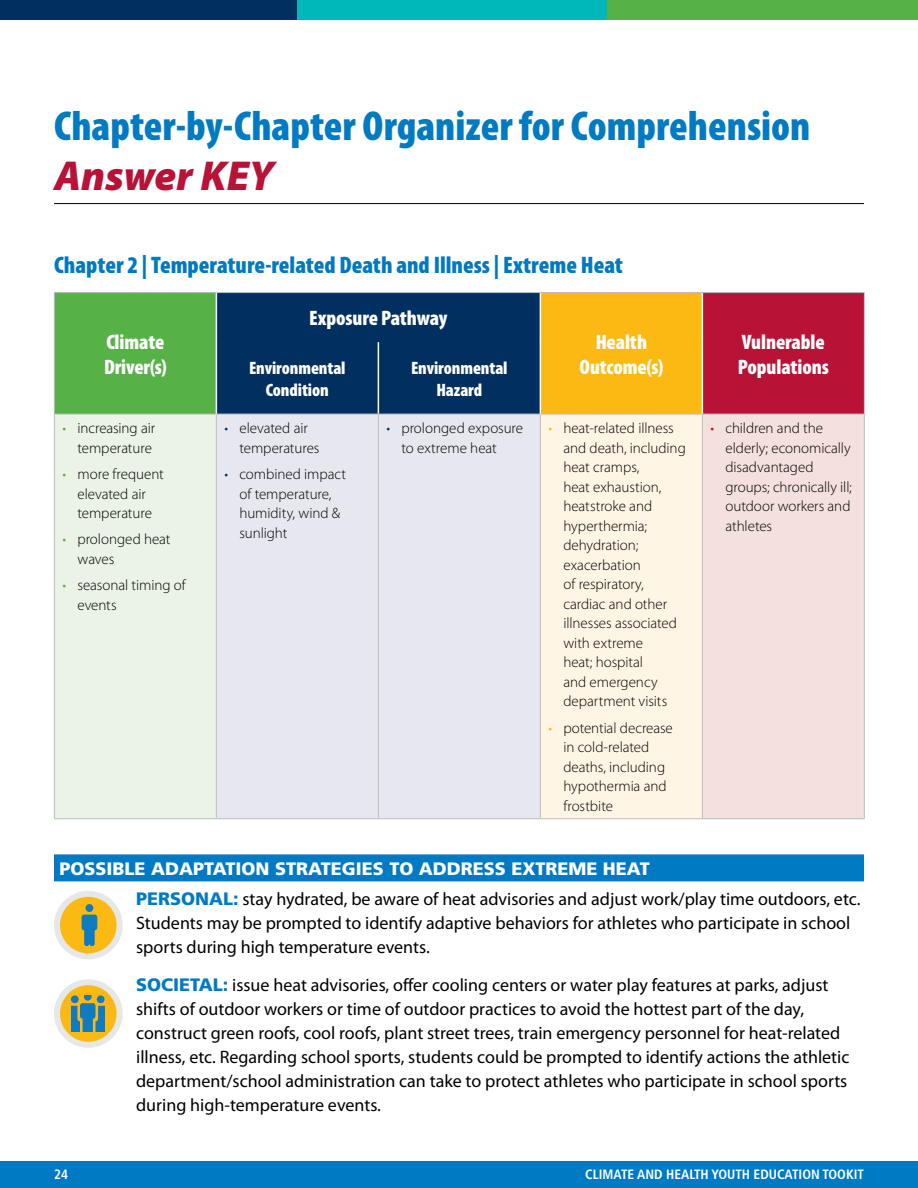
<style>
.page{position:relative;width:918px;height:1188px;background:#fff}
.page>*{position:absolute;margin:0;border:0;box-sizing:border-box;transform-origin:0 0}
.H1{font:900 condensed 42px/50.4px "Myriad Pro";color:#007bc3}
.H2{font:900 condensed 24px "Myriad Pro";color:#0079c1}
.Table__TH__Col_Headers{font:900 condensed 21px/25.2px "Myriad Pro";letter-spacing:-.005em;color:#fff}
.P_-_No_1st_Line_Lndent{font:18px/24px "Myriad Pro";color:#000}
.H3_-_Rule_Above__Bar__v1{font:900 18px "Frutiger LT Std";color:#fff}
.Table__TH__Col_Headers-2{font:900 condensed 18px/21.6px "Myriad Pro";letter-spacing:-.005em;color:#fff;text-align:center}
.t1{font:300 15px/19.5px "Myriad Pro";letter-spacing:-.005em;color:#000}
.t2{font:700 condensed 13.5px "Frutiger LT Std";color:#fff}
.s1{font-style:italic;font-stretch:normal;color:#b81237}
.s2{color:#56b146}
.s3{color:#002f60}
.s4{color:#fdb913}
.s5{color:#b81237}
.s6{font-family:"Frutiger LT Std";font-weight:900;color:#007bc3}
</style>
<div class="page">
<div style="left:0;top:1161px;width:918px;height:27px;background:#007bc3"></div>
<div style="left:0;top:0;width:297px;height:20px;background:#002f60"></div>
<div style="left:297px;top:0;width:311px;height:20px;background:#00b8ba"></div>
<div style="left:608px;top:0;width:310px;height:20px;background:#56b146"></div>
<hr style="left:54px;top:203px;width:810px;height:1px;background:#000">
<div style="left:54px;top:854px;width:810px;height:27px;background:#007bc3"></div>
<div style="left:54px;top:293px;width:162px;height:121px;background:#56b146"></div>
<div style="left:217px;top:293px;width:323px;height:121px;background:#002f60"></div>
<div style="left:540px;top:293px;width:162px;height:121px;background:#fdb913"></div>
<div style="left:702px;top:293px;width:162px;height:121px;background:#b81237"></div>
<div style="left:54px;top:414px;width:162px;height:405px;background:#eaf3e6"></div>
<div style="left:217px;top:415px;width:323px;height:403px;background:#e7e8ef"></div>
<div style="left:540px;top:414px;width:162px;height:405px;background:#fff5e4"></div>
<div style="left:702px;top:414px;width:162px;height:405px;background:#f4e0dc"></div>
<hr style="left:54px;top:292px;width:162px;height:1px;background:#bcbec0">
<hr style="left:54px;top:293px;width:1px;height:49px;background:#bcbec0">
<hr style="left:54px;top:342px;width:1px;height:72px;background:#bcbec0">
<hr style="left:540px;top:292px;width:162px;height:1px;background:#bcbec0">
<hr style="left:702px;top:292px;width:163px;height:1px;background:#bcbec0">
<hr style="left:864px;top:293px;width:1px;height:49px;background:#bcbec0">
<hr style="left:864px;top:342px;width:1px;height:72px;background:#bcbec0">
<hr style="left:216px;top:292px;width:162px;height:1px;background:#bcbec0">
<hr style="left:378px;top:292px;width:162px;height:1px;background:#bcbec0">
<hr style="left:54px;top:414px;width:162px;height:1px;background:#bcbec0">
<hr style="left:54px;top:414px;width:1px;height:404px;background:#bcbec0">
<hr style="left:216px;top:414px;width:162px;height:1px;background:#bcbec0">
<hr style="left:216px;top:414px;width:1px;height:404px;background:#bcbec0">
<hr style="left:378px;top:414px;width:162px;height:1px;background:#bcbec0">
<hr style="left:378px;top:414px;width:1px;height:404px;background:#bcbec0">
<hr style="left:540px;top:414px;width:162px;height:1px;background:#bcbec0">
<hr style="left:540px;top:414px;width:1px;height:404px;background:#bcbec0">
<hr style="left:702px;top:414px;width:163px;height:1px;background:#bcbec0">
<hr style="left:702px;top:414px;width:1px;height:404px;background:#bcbec0">
<hr style="left:864px;top:414px;width:1px;height:404px;background:#bcbec0">
<hr style="left:54px;top:818px;width:162px;height:1px;background:#bcbec0">
<hr style="left:216px;top:818px;width:162px;height:1px;background:#bcbec0">
<hr style="left:378px;top:818px;width:162px;height:1px;background:#bcbec0">
<hr style="left:540px;top:818px;width:162px;height:1px;background:#bcbec0">
<hr style="left:702px;top:818px;width:163px;height:1px;background:#bcbec0">
<hr style="left:540px;top:293px;width:1px;height:49px;background:#fff">
<hr style="left:702px;top:293px;width:1px;height:49px;background:#fff">
<hr style="left:702px;top:342px;width:1px;height:72px;background:#fff">
<hr style="left:378px;top:342px;width:1px;height:72px;background:#fff">
<hr style="left:540px;top:342px;width:1px;height:72px;background:#fff">
<svg style="left:57px;top:894px;width:63px;height:62px;background:#f8be2d"></svg>
<svg style="left:82px;top:915px;width:15px;height:31px"></svg>
<div style="left:85px;top:904px;width:8px;height:8px;background:#0f7bc1;border-radius:50%"></div>
<div style="left:54px;top:891px;width:69px;height:68px;border:6px solid #e6e8e7;border-radius:50%"></div>
<svg style="left:57px;top:982px;width:63px;height:63px;background:#f2c03f"></svg>
<svg style="left:71px;top:996px;width:33px;height:36px"></svg>
<div style="left:54px;top:979px;width:69px;height:69px;border:6px solid #e6e8e7;border-radius:50%"></div>
<p class="H1" style="left:54px;top:99px;width:758px">Chapter-by-Chapter Organizer for Comprehension<br><span class="s1">Answer KEY</span></p>
<h1 class="H2" style="left:54px;top:249px;width:570px">Chapter 2 | Temperature-related Death and Illness | Extreme Heat</h1>
<p class="Table__TH__Col_Headers" style="left:104px;top:328px;width:64px">Climate<br>Driver(s)</p>
<p class="t1" style="left:62px;top:419px;width:94px;text-align:right"><span class="s2">•</span> increasing air temperature</p>
<p class="t1" style="left:62px;top:464px;width:103px;text-align:center"><span class="s2">•</span> more frequent elevated air temperature</p>
<p class="t1" style="left:77px;top:530px;width:95px;text-indent:-15px"><span class="s2">•</span> prolonged heat waves</p>
<p class="t1" style="left:77px;top:575px;width:110px;text-indent:-15px"><span class="s2">•</span> seasonal timing of events</p>
<p class="Table__TH__Col_Headers" style="left:309px;top:305px;width:140px">Exposure Pathway</p>
<p class="Table__TH__Col_Headers" style="left:580px;top:328px;width:85px;text-align:center">Health<br>Outcome(s)</p>
<p class="Table__TH__Col_Headers" style="left:742px;top:328px;width:84px">Vulnerable</p>
<p class="Table__TH__Col_Headers-2" style="left:249px;top:357px;width:98px">Environmental</p>
<p class="Table__TH__Col_Headers" style="left:738px;top:354px;width:92px">Populations</p>
<p class="Table__TH__Col_Headers-2" style="left:266px;top:378px;width:65px">Condition</p>
<p class="Table__TH__Col_Headers-2" style="left:411px;top:357px;width:98px">Environmental<br>Hazard</p>
<p class="t1" style="left:239px;top:419px;width:82px;text-indent:-15px"><span class="s3">•</span> elevated air temperatures</p>
<p class="t1" style="left:239px;top:464px;width:108px;text-indent:-15px"><span class="s3">•</span> combined impact of temperature, humidity, wind &amp; sunlight</p>
<p class="t1" style="left:401px;top:419px;width:123px;text-indent:-15px"><span class="s3">•</span> prolonged exposure to extreme heat</p>
<p class="t1" style="left:563px;top:419px;width:124px;text-indent:-15px"><span class="s4">•</span> heat-related illness and death, including heat cramps,<br>heat exhaustion, heatstroke and hyperthermia; dehydration; exacerbation<br>of respiratory, cardiac and other illnesses associated with extreme<br>heat; hospital<br>and emergency department visits</p>
<p class="t1" style="left:563px;top:718px;width:111px;text-indent:-15px"><span class="s4">•</span> potential decrease in cold-related deaths, including hypothermia and frostbite</p>
<p class="t1" style="left:725px;top:419px;width:128px;text-indent:-15px"><span class="s5">•</span> children and the elderly; economically disadvantaged groups; chronically ill; outdoor workers and athletes</p>
<h3 class="H3_-_Rule_Above__Bar__v1" style="left:60px;top:857px;width:592px">POSSIBLE ADAPTATION STRATEGIES TO ADDRESS EXTREME HEAT</h3>
<p class="P_-_No_1st_Line_Lndent" style="left:136px;top:887px;width:726px"><span class="s6">PERSONAL:</span> stay hydrated, be aware of heat advisories and adjust work/play time outdoors, etc.<br>Students may be prompted to identify adaptive behaviors for athletes who participate in school sports during high temperature events.</p>
<p class="P_-_No_1st_Line_Lndent" style="left:136px;top:973px;width:715px"><span class="s6">SOCIETAL:</span> issue heat advisories, offer cooling centers or water play features at parks, adjust shifts of outdoor workers or time of outdoor practices to avoid the hottest part of the day, construct green roofs, cool roofs, plant street trees, train emergency personnel for heat-related illness, etc. Regarding school sports, students could be prompted to identify actions the athletic department/school administration can take to protect athletes who participate in school sports during high-temperature events.</p>
<p class="t2" style="left:54px;top:1166px;width:16px">24</p>
<p class="t2" style="left:585px;top:1166px;width:280px">CLIMATE AND HEALTH YOUTH EDUCATION TOOKIT</p>
</div>
